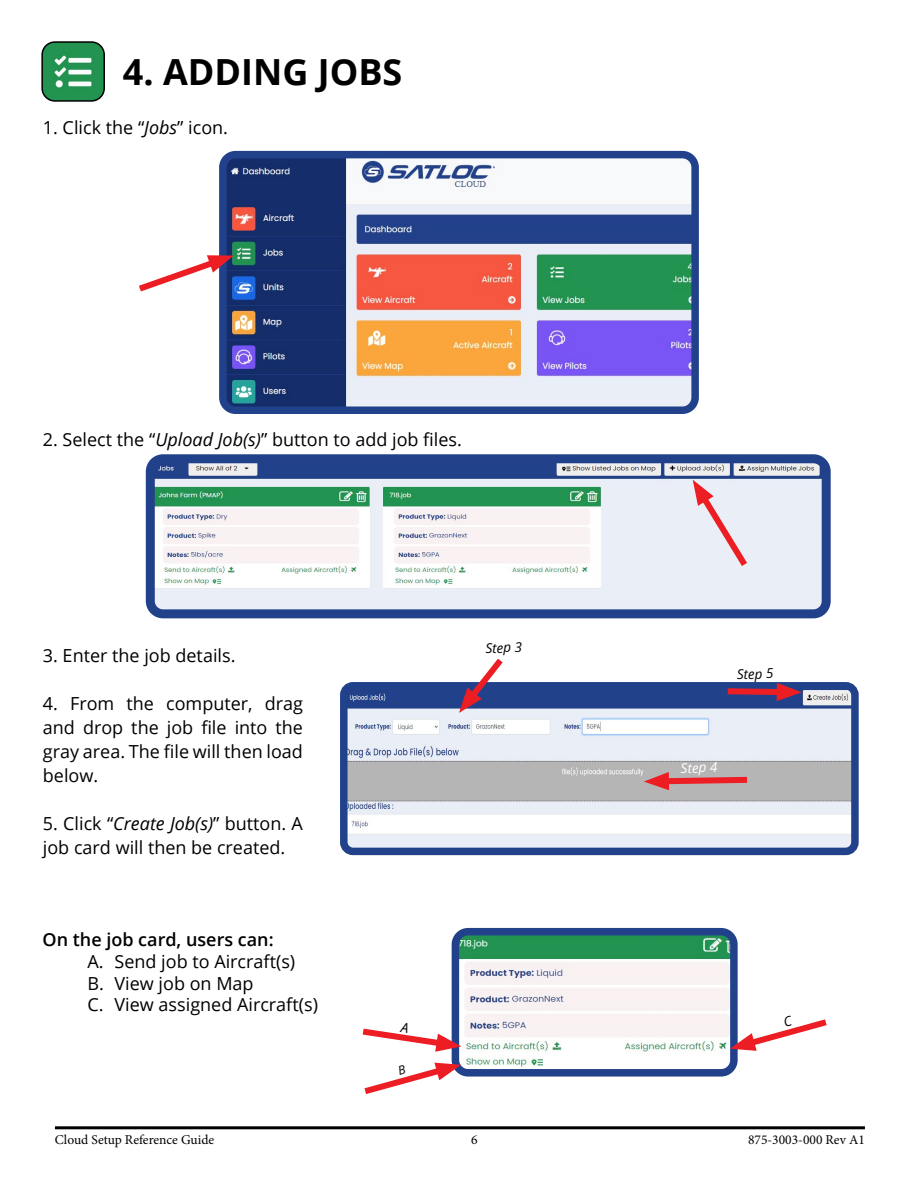
<style>
.page{position:relative;width:918px;height:1188px;background:#fff}
.page>*{position:absolute;margin:0;border:0;box-sizing:border-box;transform-origin:0 0}
.t1{font:700 36px "Open Sans";color:#000}
.t2{font:18px/24px "Open Sans";color:#000}
.t3{font:600 18px "Open Sans";color:#000}
.t4{font:13.5px "Minion Pro";color:#000}
.t5{font:italic 13.5px "Open Sans";color:#000}
.t6{font:italic 13.5px "Open Sans";color:#fff}
.s1{font-style:italic}
</style>
<div class="page">
<img style="left:156px;top:464px;width:665px;height:144px">
<div style="left:146px;top:454px;width:685px;height:164px;border:9px solid #22418b;border-radius:13px"></div>
<svg style="left:692px;top:480px;width:61px;height:93px;background:#ead5dd"></svg>
<img style="left:349px;top:691px;width:501px;height:155px">
<div style="left:340px;top:682px;width:519px;height:173px;border:8px solid #22418b;border-radius:9px"></div>
<img style="left:228px;top:160px;width:462px;height:245px">
<div style="left:219px;top:151px;width:480px;height:263px;border:8px solid #22418b;border-radius:13px"></div>
<svg style="left:139px;top:253px;width:95px;height:43px"></svg>
<hr style="left:55px;top:1126px;width:810px;height:3px;background:#000">
<svg style="left:722px;top:683px;width:80px;height:18px"></svg>
<svg style="left:459px;top:658px;width:50px;height:55px"></svg>
<svg style="left:644px;top:772px;width:109px;height:18px;background:#c87e81"></svg>
<img style="left:44px;top:44px;width:58px;height:55px">
<div style="left:41px;top:41px;width:64px;height:61px;border:2px solid #000;border-radius:13px"></div>
<img style="left:461px;top:937px;width:268px;height:131px">
<div style="left:452px;top:928px;width:286px;height:149px;border:8px solid #22418b;border-radius:13px"></div>
<svg style="left:730px;top:1015px;width:97px;height:37px"></svg>
<svg style="left:362px;top:1022px;width:99px;height:30px"></svg>
<svg style="left:364px;top:1061px;width:97px;height:33px"></svg>
<h1 class="t1" style="left:123px;top:47px;width:281px">4. ADDING JOBS</h1>
<p class="t2" style="left:43px;top:115px;width:187px">1. Click the “<span class="s1">Jobs</span>” icon.</p>
<p class="t2" style="left:43px;top:427px;width:421px">2. Select the “<span class="s1">Upload Job(s)</span>” button to add job files.</p>
<p class="t2" style="left:43px;top:643px;width:194px">3. Enter the job details.</p>
<p class="t5" style="left:485px;top:639px;width:38px;rotate:-2deg">Step 3</p>
<p class="t2" style="left:43px;top:691px;width:262px;text-align:justify">4. From the computer, drag and drop the job file into the gray area. The file will then load below.</p>
<p class="t2" style="left:43px;top:811px;width:262px">5. Click “<span class="s1">Create Job(s)</span>” button. A job card will then be created.</p>
<p class="t3" style="left:43px;top:928px;width:233px">On the job card, users can:</p>
<p class="t2" style="left:88px;top:950px;width:232px;line-height:21.6px">A. Send job to Aircraft(s)<br>B. View job on Map<br>C. View assigned Aircraft(s)</p>
<p class="t5" style="left:737px;top:665px;width:38px;rotate:-2deg">Step 5</p>
<p class="t6" style="left:680px;top:759px;width:38px;rotate:-2deg">Step 4</p>
<p class="t4" style="left:55px;top:1131px;width:161px">Cloud Setup Reference Guide</p>
<p class="t4" style="left:471px;top:1131px;width:8px">6</p>
<p class="t4" style="left:748px;top:1131px;width:118px">875-3003-000 Rev A1</p>
</div>
